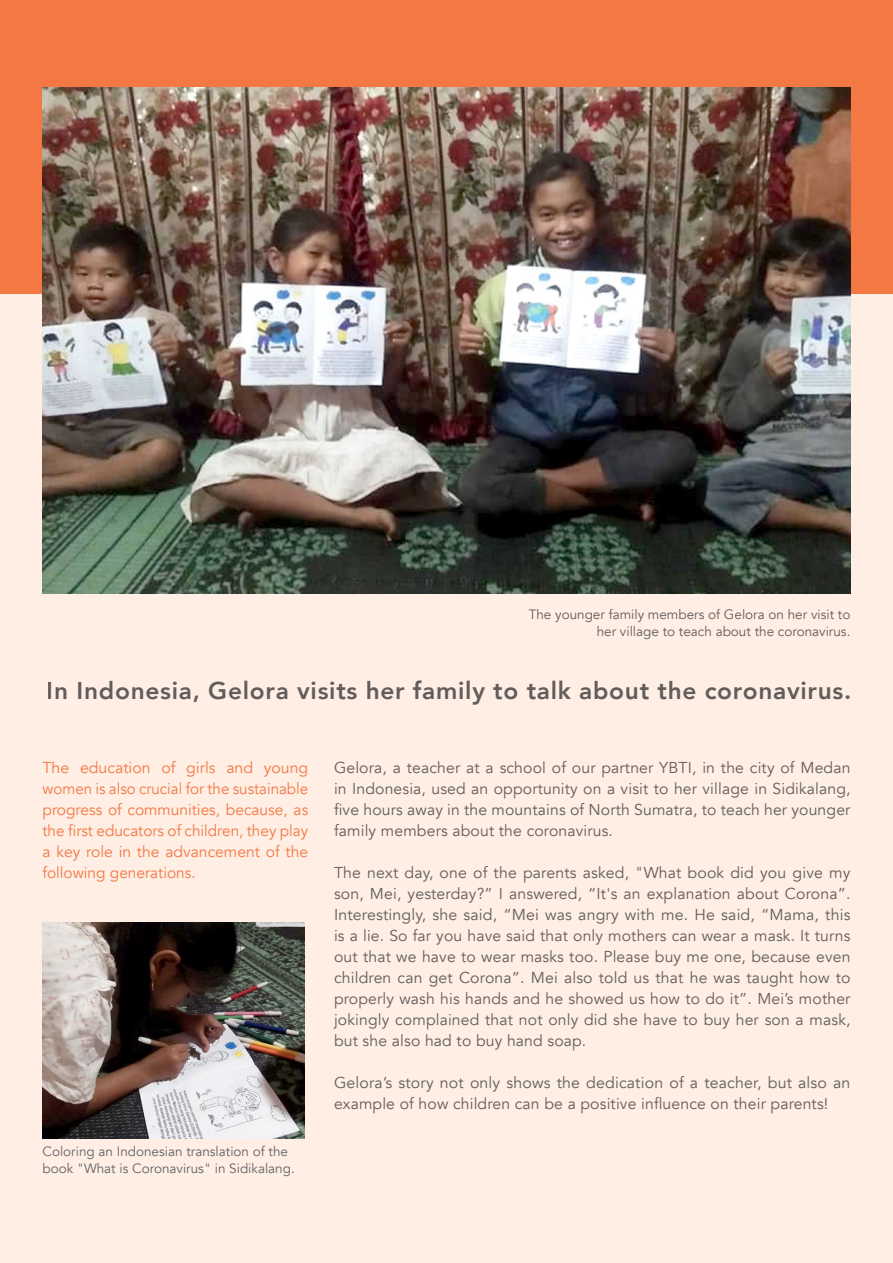
<style>
.page{position:relative;width:893px;height:1263px;background:#feeee4}
.page>*{position:absolute;margin:0;border:0;box-sizing:border-box;transform-origin:0 0}
.t1{font:800 24.15px "Avenir";letter-spacing:.03em;color:#636466}
.t2{font:15.75px/21px "Avenir";letter-spacing:.01em;color:#636466;text-align:justify}
.t3{font:15.75px/21px "Avenir";color:#f47844;text-align:justify}
.t4{font:13.5px/16.5px "Avenir";color:#636466;text-align:right}
</style>
<div class="page">
<div style="left:0;top:0;width:893px;height:293px;background:#f47844"></div>
<img style="left:43px;top:87px;width:807px;height:506px">
<img style="left:43px;top:923px;width:261px;height:215px">
<p class="t4" style="left:529px;top:607px;width:323px">The younger family members of Gelora on her visit to her village to teach about the coronavirus.</p>
<h1 class="t1" style="left:47px;top:672px;width:806px">In Indonesia, Gelora visits her family to talk about the coronavirus.</h1>
<p class="t3" style="left:43px;top:757px;width:267px">The education of girls and young women is also crucial for the sustainable progress of communities, because, as the first educators of children, they play a key role in the advancement of the following generations.</p>
<p class="t4" style="left:43px;top:1143px;width:254px;text-align:left">Coloring an Indonesian translation of the book "What is Coronavirus" in Sidikalang.</p>
<p class="t2" style="left:334px;top:757px;width:518px">Gelora, a teacher at a school of our partner YBTI, in the city of Medan in Indonesia, used an opportunity on a visit to her village in Sidikalang, five hours away in the mountains of North Sumatra, to teach her younger family members about the coronavirus.</p>
<p class="t2" style="left:334px;top:862px;width:518px">The next day, one of the parents asked, "What book did you give my son, Mei, yesterday?” I answered, “It's an explanation about Corona”.<br>Interestingly, she said, “Mei was angry with me. He said, “Mama, this is a lie. So far you have said that only mothers can wear a mask. It turns out that we have to wear masks too. Please buy me one, because even children can get Corona”. Mei also told us that he was taught how to properly wash his hands and he showed us how to do it”. Mei’s mother jokingly complained that not only did she have to buy her son a mask, but she also had to buy hand soap.</p>
<p class="t2" style="left:334px;top:1072px;width:518px">Gelora’s story not only shows the dedication of a teacher, but also an example of how children can be a positive influence on their parents!</p>
</div>
